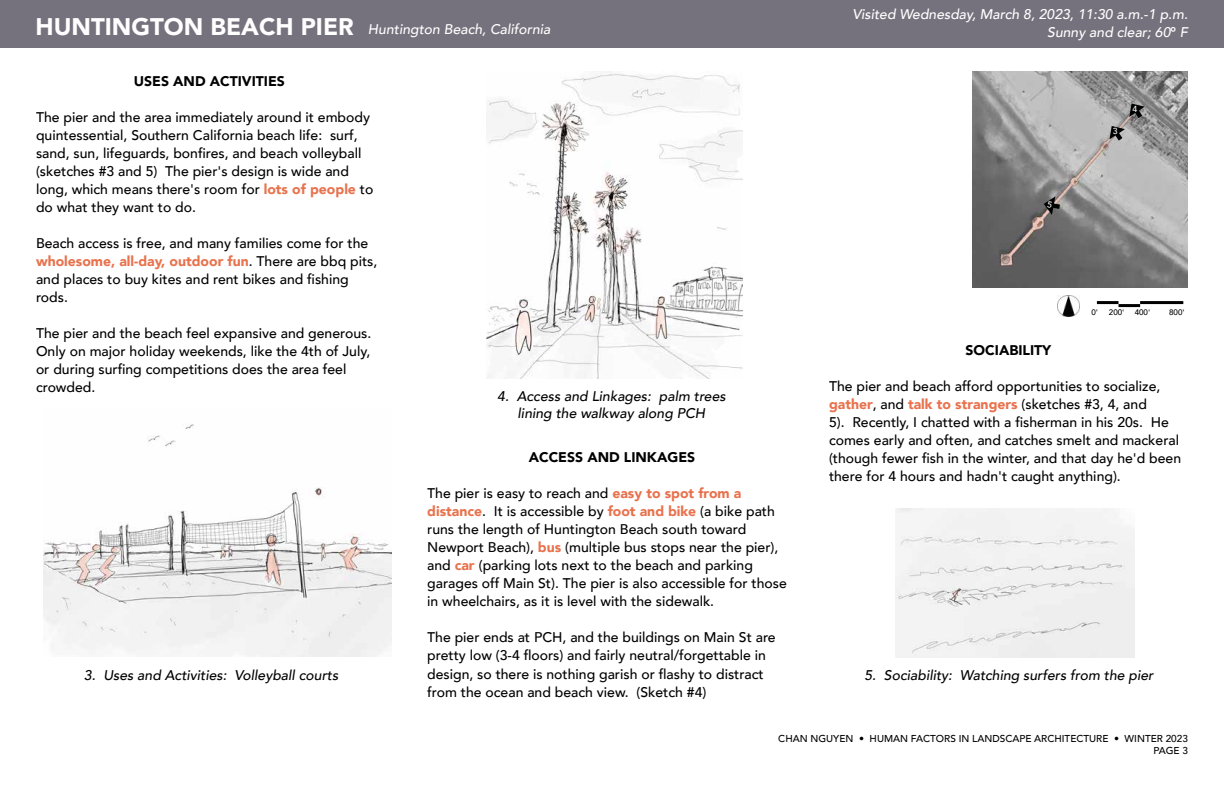
<style>
.page{position:relative;width:1224px;height:792px;background:#fff}
.page>*{position:absolute;margin:0;border:0;box-sizing:border-box;transform-origin:0 0}
.t1{font:500 14px/18px "Avenir";color:#000}
.t2{font:italic 500 14px/16.8px "Avenir";color:#000;text-align:center}
.t3{font:italic 500 14px/18px "Avenir";color:#fff;text-align:right}
.t4{font:900 14px "Avenir";color:#000}
.t5{font:500 10px/12px "Avenir";color:#000;text-align:right}
.t6{font:500 8.7px "Avenir";color:#fff}
.t7{font:500 8px "Avenir";color:#000}
.s1{font-weight:900;font-style:normal}
.s2{font-weight:900;font-style:normal;font-size:24px}
.s3{font-weight:900;color:#e8724d}
</style>
<div class="page">
<div style="left:0;top:0;width:1224px;height:48px;background:#76727d"></div>
<img style="left:43px;top:424px;width:348px;height:232px">
<img style="left:486px;top:71px;width:256px;height:307px">
<div style="left:896px;top:508px;width:239px;height:150px;background:#f1f1f1"></div>
<img style="left:1058px;top:295px;width:21px;height:21px">
<hr style="left:1119px;top:304px;width:21px;height:3px;background:#000">
<hr style="left:1140px;top:301px;width:43px;height:3px;background:#000">
<hr style="left:1097px;top:301px;width:22px;height:3px;background:#000">
<img style="left:972px;top:71px;width:216px;height:216px">
<svg style="left:1109px;top:103px;width:37px;height:42px;background:#8d8c8c"></svg>
<svg style="left:1044px;top:197px;width:21px;height:18px"></svg>
<p class="t3" style="left:853px;top:6px;width:337px">Visited Wednesday, March 8, 2023, 11:30 a.m.-1 p.m.<br>Sunny and clear; 60<span class="s1">°</span> F</p>
<p class="t3" style="left:36px;top:20px;width:516px"><span class="s2">HUNTINGTON BEACH PIER</span> Huntington Beach, California</p>
<p class="t4" style="left:134px;top:69px;width:153px">USES AND ACTIVITIES</p>
<p class="t1" style="left:36px;top:108px;width:339px">The pier and the area immediately around it embody quintessential, Southern California beach life: surf, sand, sun, lifeguards, bonfires, and beach volleyball (sketches #3 and 5) The pier's design is wide and long, which means there's room for <span class="s3">lots of people</span> to do what they want to do.</p>
<p class="t1" style="left:36px;top:234px;width:343px">Beach access is free, and many families come for the <span class="s3">wholesome, all-day, outdoor fun</span>. There are bbq pits, and places to buy kites and rent bikes and fishing rods.</p>
<p class="t1" style="left:36px;top:324px;width:337px">The pier and the beach feel expansive and generous.<br>Only on major holiday weekends, like the 4th of July, or during surfing competitions does the area feel crowded.</p>
<p class="t6" style="left:1133px;top:101px;width:6px">4</p>
<p class="t6" style="left:1113px;top:123px;width:6px">3</p>
<p class="t7" style="left:1091px;top:306px;width:8px">0'</p>
<p class="t7" style="left:1109px;top:306px;width:17px">200'</p>
<p class="t7" style="left:1135px;top:306px;width:17px">400'</p>
<p class="t7" style="left:1169px;top:306px;width:17px">800'</p>
<p class="t4" style="left:966px;top:338px;width:87px">SOCIABILITY</p>
<p class="t1" style="left:829px;top:376px;width:354px">The pier and beach afford opportunities to socialize, <span class="s3">gather</span>, and <span class="s3">talk to strangers</span> (sketches #3, 4, and<br>5). Recently, I chatted with a fisherman in his 20s. He comes early and often, and catches smelt and mackeral (though fewer fish in the winter, and that day he'd been there for 4 hours and hadn't caught anything).</p>
<p class="t2" style="left:497px;top:388px;width:230px">4. Access and Linkages: palm trees lining the walkway along PCH</p>
<p class="t4" style="left:529px;top:446px;width:168px">ACCESS AND LINKAGES</p>
<p class="t1" style="left:427px;top:484px;width:361px">The pier is easy to reach and <span class="s3">easy to spot from a distance</span>. It is accessible by <span class="s3">foot and bike</span> (a bike path runs the length of Huntington Beach south toward Newport Beach), <span class="s3">bus</span> (multiple bus stops near the pier), and <span class="s3">car</span> (parking lots next to the beach and parking garages off Main St). The pier is also accessible for those in wheelchairs, as it is level with the sidewalk.</p>
<p class="t1" style="left:427px;top:628px;width:350px">The pier ends at PCH, and the buildings on Main St are pretty low (3-4 floors) and fairly neutral/forgettable in design, so there is nothing garish or flashy to distract from the ocean and beach view. (Sketch #4)</p>
<p class="t2" style="left:84px;top:667px;width:256px">3. Uses and Activities: Volleyball courts</p>
<p class="t2" style="left:865px;top:667px;width:290px">5. Sociability: Watching surfers from the pier</p>
<p class="t5" style="left:778px;top:732px;width:411px">CHAN NGUYEN • HUMAN FACTORS IN LANDSCAPE ARCHITECTURE • WINTER 2023<br>PAGE 3</p>
</div>
